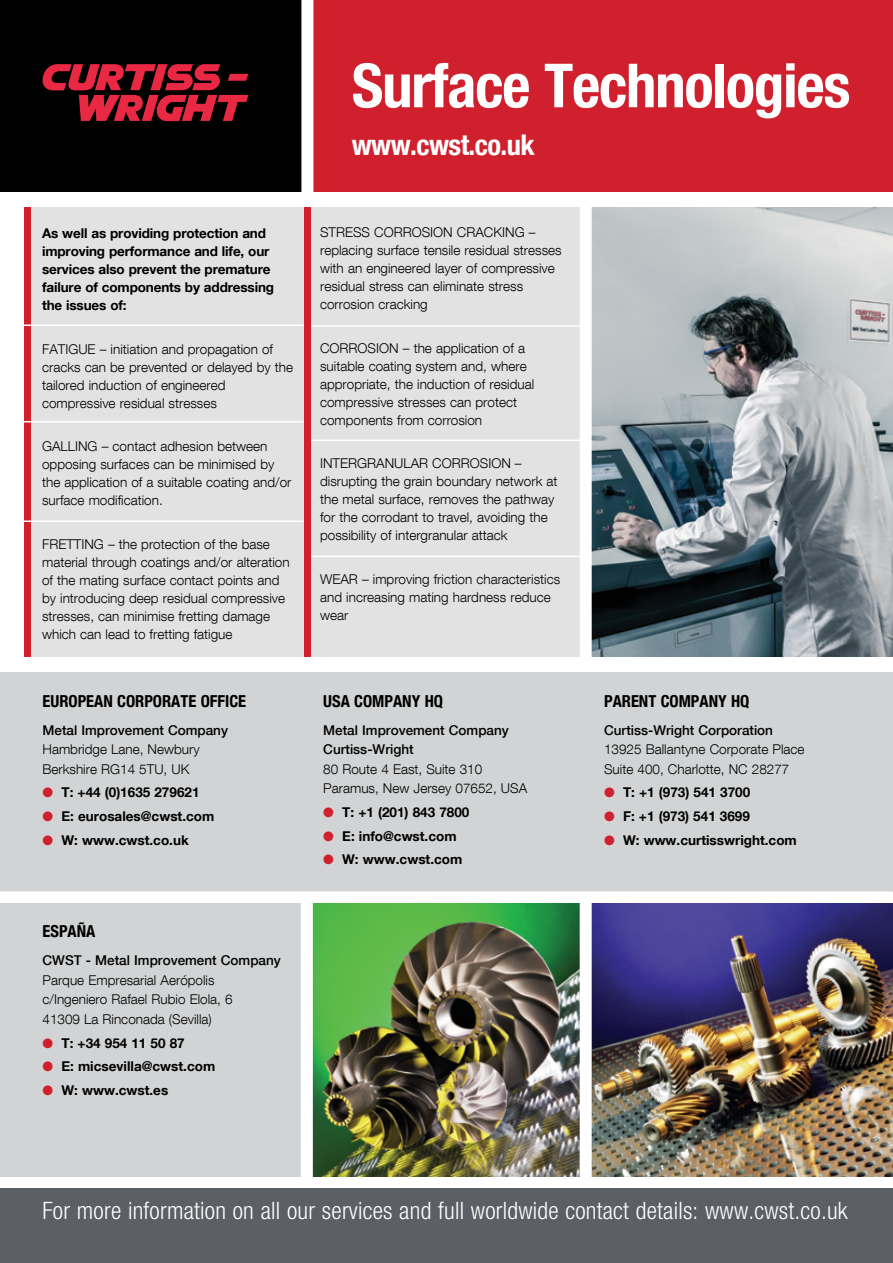
<style>
.page{position:relative;width:893px;height:1263px;background:#fff}
.page>*{position:absolute;margin:0;border:0;box-sizing:border-box;transform-origin:0 0}
.t1{font:700 condensed 60.9px "Helvetica Neue LT Com";letter-spacing:-.02em;color:#fff}
.t2{font:700 condensed 28.5px "Helvetica Neue LT Com";letter-spacing:-.02em;color:#fff}
.t3{font:300 condensed 24px "Helvetica Neue LT Com";letter-spacing:.01em;color:#fff}
.t4{font:700 condensed 16.5px "Helvetica Neue LT Com";color:#000}
.t5{font:300 13.5px/18px "Helvetica Neue LT Com";color:#000}
.t6{font:700 13.5px/18px "Helvetica Neue LT Com";letter-spacing:-.01em;color:#000}
.t7{font:500 13.5px/19.5px "Helvetica Neue LT Com";color:#000}
.s1{color:#d0202e}
</style>
<div class="page">
<div style="left:0;top:1188px;width:893px;height:75px;background:#5c5f65"></div>
<div style="left:0;top:672px;width:893px;height:219px;background:#d1d3d4"></div>
<img style="left:313px;top:903px;width:580px;height:273px">
<div style="left:0;top:903px;width:307px;height:273px;background:#d1d3d4"></div>
<div style="left:301px;top:894px;width:12px;height:289px;background:#fff"></div>
<div style="left:580px;top:894px;width:12px;height:289px;background:#fff"></div>
<div style="left:313px;top:0;width:580px;height:191px;background:#d0202e"></div>
<div style="left:0;top:0;width:307px;height:191px;background:#000"></div>
<svg style="left:43px;top:64px;width:205px;height:57px"></svg>
<div style="left:301px;top:0;width:12px;height:192px;background:#fff"></div>
<img style="left:592px;top:207px;width:301px;height:449px">
<div style="left:25px;top:207px;width:562px;height:449px;background:#e2e2e3"></div>
<div style="left:24px;top:207px;width:7px;height:449px;background:#d0202e"></div>
<hr style="left:21px;top:324px;width:286px;height:2px;background:#fff">
<hr style="left:21px;top:421px;width:286px;height:1px;background:#fff">
<hr style="left:21px;top:520px;width:286px;height:2px;background:#fff">
<hr style="left:306px;top:556px;width:280px;height:1px;background:#fff">
<hr style="left:306px;top:440px;width:281px;height:1px;background:#fff">
<hr style="left:306px;top:325px;width:280px;height:2px;background:#fff">
<div style="left:304px;top:207px;width:7px;height:449px;background:#d0202e"></div>
<div style="left:580px;top:198px;width:12px;height:462px;background:#fff"></div>
<h1 class="t1" style="left:352px;top:49px;width:500px">Surface Technologies</h1>
<h2 class="t2" style="left:352px;top:128px;width:185px">www.cwst.co.uk</h2>
<p class="t6" style="left:42px;top:224px;width:234px">As well as providing protection and improving performance and life, our services also prevent the premature failure of components by addressing the issues of:</p>
<p class="t5" style="left:42px;top:339px;width:252px">FATIGUE – initiation and propagation of cracks can be prevented or delayed by the tailored induction of engineered compressive residual stresses</p>
<p class="t5" style="left:42px;top:437px;width:251px">GALLING – contact adhesion between opposing surfaces can be minimised by the application of a suitable coating and/or surface modification.</p>
<p class="t5" style="left:42px;top:534px;width:249px">FRETTING – the protection of the base material through coatings and/or alteration of the mating surface contact points and by introducing deep residual compressive stresses, can minimise fretting damage which can lead to fretting fatigue</p>
<p class="t4" style="left:43px;top:691px;width:205px">EUROPEAN CORPORATE OFFICE</p>
<p class="t7" style="left:43px;top:720px;width:187px">Metal Improvement Company</p>
<p class="t5" style="left:43px;top:739px;width:159px;line-height:19.5px">Hambridge Lane, Newbury<br>Berkshire RG14 5TU, UK</p>
<p class="t6" style="left:43px;top:783px;width:158px"><span class="s1">●</span> T: +44 (0)1635 279621</p>
<p class="t6" style="left:43px;top:807px;width:173px"><span class="s1">●</span> E: eurosales@cwst.com</p>
<p class="t6" style="left:43px;top:831px;width:148px"><span class="s1">●</span> W: www.cwst.co.uk</p>
<p class="t4" style="left:43px;top:922px;width:54px">ESPAÑA</p>
<p class="t7" style="left:43px;top:951px;width:240px">CWST - Metal Improvement Company</p>
<p class="t5" style="left:43px;top:970px;width:192px;line-height:19.5px">Parque Empresarial Aerópolis c/Ingeniero Rafael Rubio Elola, 6<br>41309 La Rinconada (Sevilla)</p>
<p class="t6" style="left:43px;top:1033px;width:144px"><span class="s1">●</span> T: +34 954 11 50 87</p>
<p class="t6" style="left:43px;top:1057px;width:174px"><span class="s1">●</span> E: micsevilla@cwst.com</p>
<p class="t6" style="left:43px;top:1081px;width:127px"><span class="s1">●</span> W: www.cwst.es</p>
<p class="t5" style="left:320px;top:223px;width:243px">STRESS CORROSION CRACKING – replacing surface tensile residual stresses with an engineered layer of compressive residual stress can eliminate stress corrosion cracking</p>
<p class="t5" style="left:320px;top:339px;width:216px">CORROSION – the application of a suitable coating system and, where appropriate, the induction of residual compressive stresses can protect components from corrosion</p>
<p class="t5" style="left:320px;top:454px;width:239px">INTERGRANULAR CORROSION – disrupting the grain boundary network at the metal surface, removes the pathway for the corrodant to travel, avoiding the possibility of intergranular attack</p>
<p class="t5" style="left:320px;top:570px;width:242px">WEAR – improving friction characteristics and increasing mating hardness reduce wear</p>
<p class="t4" style="left:323px;top:691px;width:121px">USA COMPANY HQ</p>
<p class="t7" style="left:323px;top:720px;width:187px">Metal Improvement Company<br>Curtiss-Wright</p>
<p class="t5" style="left:323px;top:759px;width:205px;line-height:19.5px">80 Route 4 East, Suite 310<br>Paramus, New Jersey 07652, USA</p>
<p class="t6" style="left:323px;top:802px;width:148px"><span class="s1">●</span> T: +1 (201) 843 7800</p>
<p class="t6" style="left:323px;top:826px;width:135px"><span class="s1">●</span> E: info@cwst.com</p>
<p class="t6" style="left:323px;top:850px;width:140px"><span class="s1">●</span> W: www.cwst.com</p>
<p class="t4" style="left:604px;top:691px;width:147px">PARENT COMPANY HQ</p>
<p class="t7" style="left:604px;top:720px;width:170px">Curtiss-Wright Corporation</p>
<p class="t5" style="left:604px;top:739px;width:202px;line-height:19.5px">13925 Ballantyne Corporate Place<br>Suite 400, Charlotte, NC 28277</p>
<p class="t6" style="left:604px;top:783px;width:148px"><span class="s1">●</span> T: +1 (973) 541 3700</p>
<p class="t6" style="left:604px;top:807px;width:147px"><span class="s1">●</span> F: +1 (973) 541 3699</p>
<p class="t6" style="left:604px;top:830px;width:194px"><span class="s1">●</span> W: www.curtisswright.com</p>
<h3 class="t3" style="left:43px;top:1197px;width:807px">For more information on all our services and full worldwide contact details: www.cwst.co.uk</h3>
</div>
